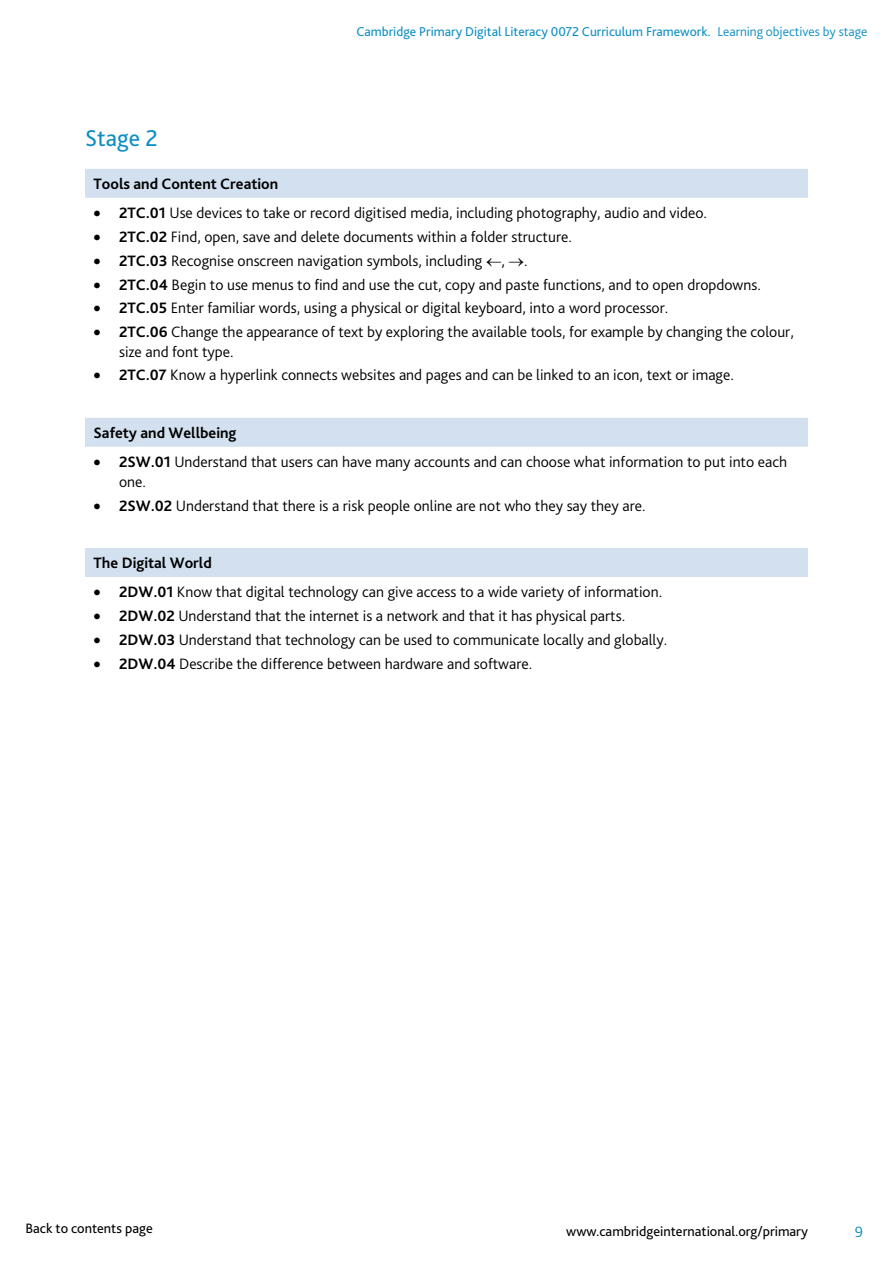
<style>
.page{position:relative;width:893px;height:1263px;background:#fff}
.page>*{position:absolute;margin:0;border:0;box-sizing:border-box;transform-origin:0 0}
.t1{font:24px "Bliss Pro";color:#0e8fc4}
.t2{font:300 15.75px/19.5px "Bliss Pro";color:#000}
.t3{font:700 15.75px "Bliss Pro";color:#000}
.t4{font:300 15.75px "Bliss Pro";color:#0e8fc4}
.t5{font:14.25px "Bliss Pro";color:#000}
.t6{font:13.5px "Bliss Pro";color:#0e8fc4}
.s1{font-weight:300}
.s2{font-weight:700}
</style>
<div class="page">
<svg style="left:85px;top:169px;width:723px;height:408px"></svg>
<p class="t6" style="left:356px;top:23px;width:512px">Cambridge Primary Digital Literacy 0072 Curriculum Framework. <span class="s1">Learning objectives by stage</span></p>
<h1 class="t1" style="left:85px;top:123px;width:74px">Stage 2</h1>
<p class="t3" style="left:94px;top:174px;width:186px">Tools and Content Creation</p>
<p class="t2" style="left:94px;top:203px;width:615px">• <span class="s2">2TC.01</span> Use devices to take or record digitised media, including photography, audio and video.</p>
<p class="t2" style="left:94px;top:227px;width:480px">• <span class="s2">2TC.02</span> Find, open, save and delete documents within a folder structure.</p>
<p class="t2" style="left:94px;top:251px;width:436px">• <span class="s2">2TC.03</span> Recognise onscreen navigation symbols, including ←, →.</p>
<p class="t2" style="left:94px;top:274px;width:669px">• <span class="s2">2TC.04</span> Begin to use menus to find and use the cut, copy and paste functions, and to open dropdowns.</p>
<p class="t2" style="left:94px;top:298px;width:576px">• <span class="s2">2TC.05</span> Enter familiar words, using a physical or digital keyboard, into a word processor.</p>
<p class="t2" style="left:119px;top:322px;width:676px;text-indent:-26px">• <span class="s2">2TC.06</span> Change the appearance of text by exploring the available tools, for example by changing the colour, size and font type.</p>
<p class="t2" style="left:94px;top:365px;width:642px">• <span class="s2">2TC.07</span> Know a hyperlink connects websites and pages and can be linked to an icon, text or image.</p>
<p class="t3" style="left:94px;top:423px;width:144px">Safety and Wellbeing</p>
<p class="t2" style="left:119px;top:452px;width:669px;text-indent:-26px">• <span class="s2">2SW.01</span> Understand that users can have many accounts and can choose what information to put into each one.</p>
<p class="t2" style="left:94px;top:495px;width:554px">• <span class="s2">2SW.02</span> Understand that there is a risk people online are not who they say they are.</p>
<p class="t3" style="left:94px;top:553px;width:120px">The Digital World</p>
<p class="t2" style="left:94px;top:582px;width:570px">• <span class="s2">2DW.01</span> Know that digital technology can give access to a wide variety of information.</p>
<p class="t2" style="left:94px;top:606px;width:533px">• <span class="s2">2DW.02</span> Understand that the internet is a network and that it has physical parts.</p>
<p class="t2" style="left:94px;top:630px;width:575px">• <span class="s2">2DW.03</span> Understand that technology can be used to communicate locally and globally.</p>
<p class="t2" style="left:94px;top:654px;width:440px">• <span class="s2">2DW.04</span> Describe the difference between hardware and software.</p>
<p class="t5" style="left:26px;top:1219px;width:129px">Back to contents page</p>
<p class="t5" style="left:566px;top:1222px;width:243px">www.cambridgeinternational.org/primary</p>
<p class="t4" style="left:855px;top:1222px;width:10px">9</p>
</div>
